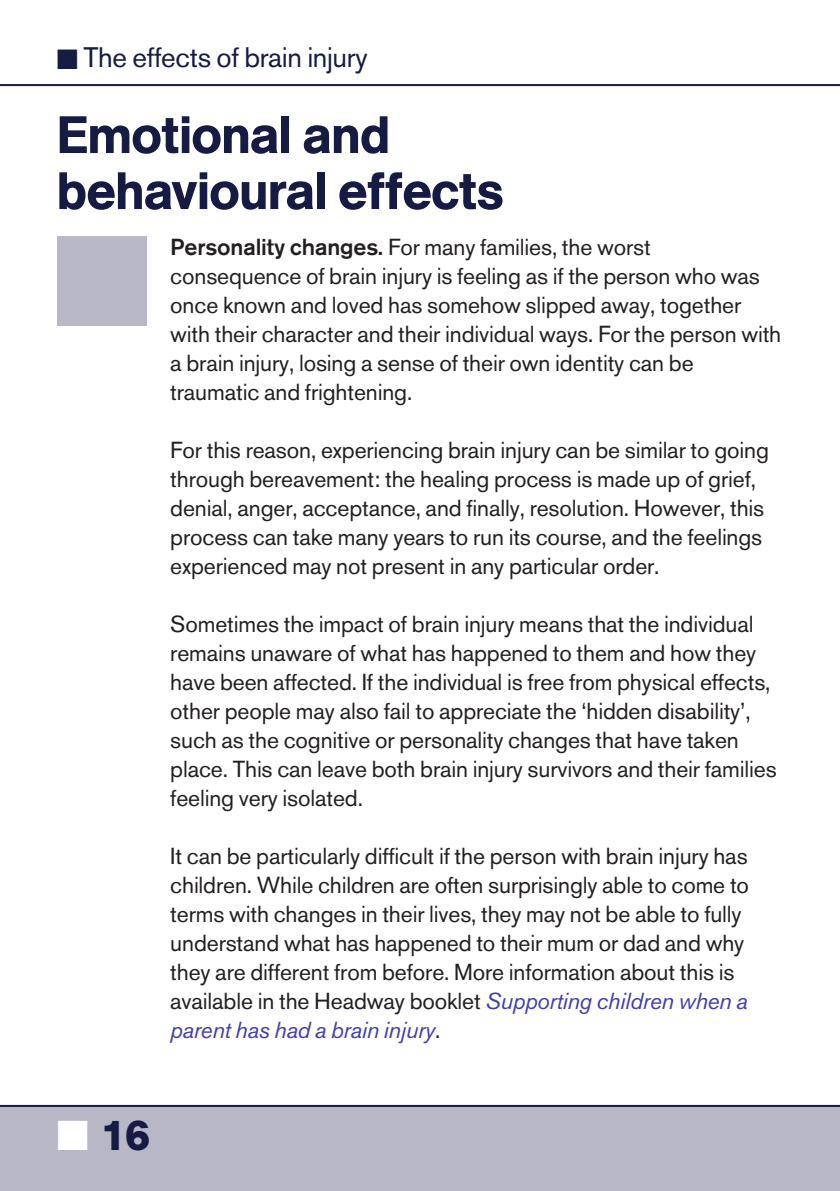
<style>
.page{position:relative;width:840px;height:1191px;background:#fff}
.page>*{position:absolute;margin:0;border:0;box-sizing:border-box;transform-origin:0 0}
.t1{font:500 52px/56px "AG Book BQ";letter-spacing:-.01em;color:#151b42}
.t2{font:700 42px "AG Book BQ";color:#151b42}
.t3{font:28px "Akzidenz Grotesk BE";letter-spacing:-.01em;color:#151b42}
.t4{font:23px/29px "Akzidenz Grotesk BE";letter-spacing:-.005em;color:#231f20}
.s1{font-weight:500}
.s2{font-style:italic;color:#4040aa}
.s3{color:#fff}
</style>
<div class="page">
<div style="left:57px;top:236px;width:90px;height:90px;background:#b8b7c5"></div>
<div style="left:0;top:1106px;width:839px;height:85px;background:#b8b7c5"></div>
<hr style="left:0;top:84px;width:839px;height:2px;background:#151b42">
<hr style="left:0;top:1105px;width:839px;height:2px;background:#151b42">
<p class="t3" style="left:57px;top:47px;width:312px">■ The effects of brain injury</p>
<p class="t1" style="left:57px;top:111px;width:448px">Emotional and behavioural effects</p>
<p class="t4" style="left:170px;top:234px;width:612px"><span class="s1">Personality changes.</span> For many families, the worst consequence of brain injury is feeling as if the person who was once known and loved has somehow slipped away, together with their character and their individual ways. For the person with a brain injury, losing a sense of their own identity can be traumatic and frightening.</p>
<p class="t4" style="left:170px;top:437px;width:600px">For this reason, experiencing brain injury can be similar to going through bereavement: the healing process is made up of grief, denial, anger, acceptance, and finally, resolution. However, this process can take many years to run its course, and the feelings experienced may not present in any particular order.</p>
<p class="t4" style="left:170px;top:611px;width:607px">Sometimes the impact of brain injury means that the individual remains unaware of what has happened to them and how they have been affected. If the individual is free from physical effects, other people may also fail to appreciate the ‘hidden disability’, such as the cognitive or personality changes that have taken place. This can leave both brain injury survivors and their families feeling very isolated.</p>
<p class="t4" style="left:170px;top:843px;width:580px">It can be particularly difficult if the person with brain injury has children. While children are often surprisingly able to come to terms with changes in their lives, they may not be able to fully understand what has happened to their mum or dad and why they are different from before. More information about this is available in the Headway booklet <span class="s2">Supporting children when a parent has had a brain injury</span>.</p>
<p class="t2" style="left:57px;top:1118px;width:95px"><span class="s3">■</span> 16</p>
</div>
